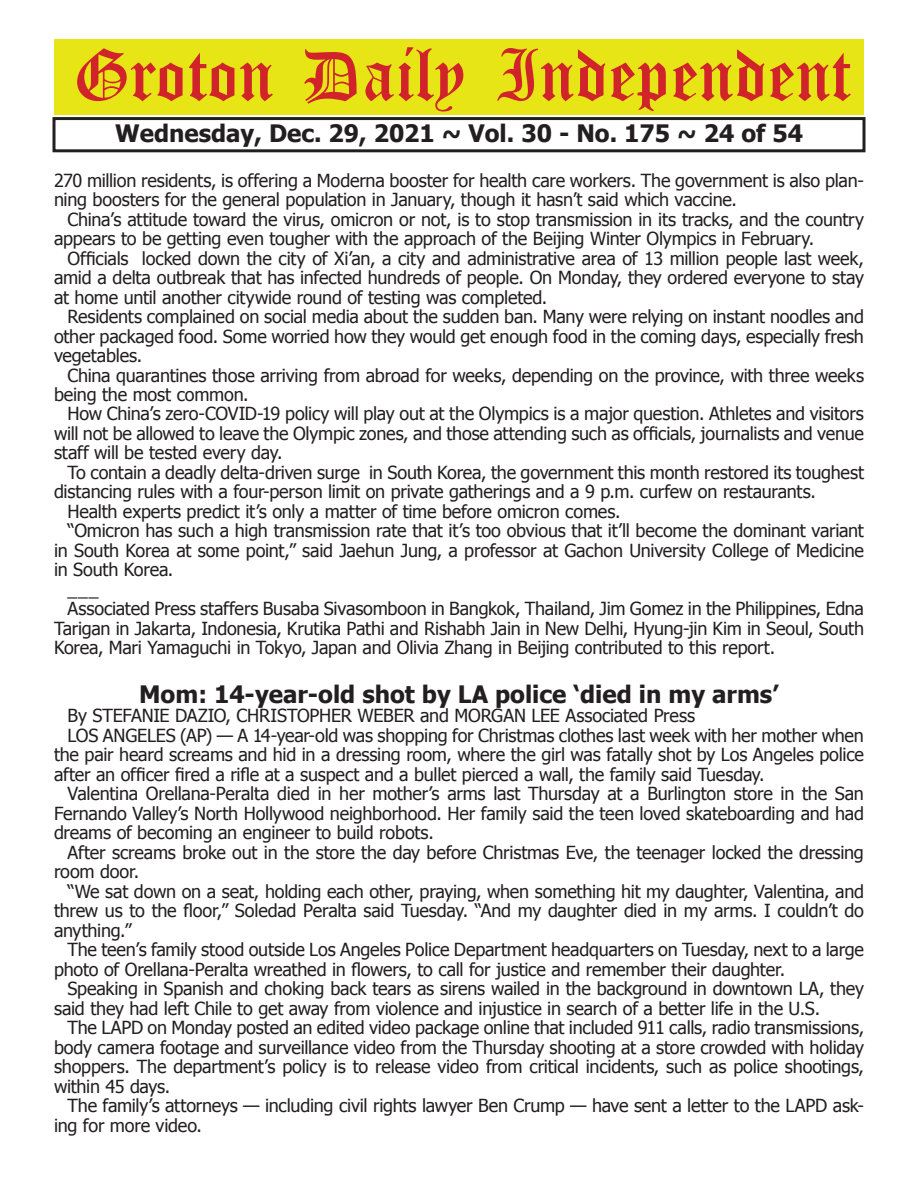
<style>
.page{position:relative;width:918px;height:1188px;background:#fff}
.page>*{position:absolute;margin:0;border:0;box-sizing:border-box;transform-origin:0 0}
.t1{font:54px "Old English Five";color:#d1232a}
.t2{font:700 24px "Tahoma";color:#231f20}
.t3{font:18px/19.5px "Tahoma";letter-spacing:-.01em;color:#231f20}
</style>
<div class="page">
<div style="left:52px;top:117px;width:814px;height:35px;border:3px solid #231f20"></div>
<div style="left:54px;top:40px;width:810px;height:75px;background:#e7e515"></div>
<h1 class="t1" style="left:73px;top:50px;width:779px">Groton Daily Independent</h1>
<h2 class="t2" style="left:115px;top:116px;width:689px">Wednesday, Dec. 29, 2021 ~ Vol. 30 - No. 175 ~ 24 of 54</h2>
<p class="t3" style="left:54px;top:169px;width:812px">270 million residents, is offering a Moderna booster for health care workers. The government is also plan&shy;ning boosters for the general population in January, though it hasn’t said which vaccine.</p>
<p class="t3" style="left:54px;top:208px;width:812px;text-indent:14px">China’s attitude toward the virus, omicron or not, is to stop transmission in its tracks, and the country appears to be getting even tougher with the approach of the Beijing Winter Olympics in February.</p>
<p class="t3" style="left:54px;top:247px;width:812px;text-align:justify;text-indent:14px">Officials locked down the city of Xi’an, a city and administrative area of 13 million people last week, amid a delta outbreak that has infected hundreds of people. On Monday, they ordered everyone to stay at home until another citywide round of testing was completed.</p>
<p class="t3" style="left:54px;top:306px;width:812px;text-align:justify;text-indent:14px">Residents complained on social media about the sudden ban. Many were relying on instant noodles and other packaged food. Some worried how they would get enough food in the coming days, especially fresh vegetables.</p>
<p class="t3" style="left:54px;top:364px;width:812px;text-indent:14px">China quarantines those arriving from abroad for weeks, depending on the province, with three weeks being the most common.</p>
<p class="t3" style="left:54px;top:403px;width:811px;text-align:justify;text-indent:14px">How China’s zero-COVID-19 policy will play out at the Olympics is a major question. Athletes and visitors will not be allowed to leave the Olympic zones, and those attending such as officials, journalists and venue staff will be tested every day.</p>
<p class="t3" style="left:68px;top:462px;width:798px">To contain a deadly delta-driven surge in South Korea, the government this month restored its toughest</p>
<p class="t3" style="left:54px;top:481px;width:763px">distancing rules with a four-person limit on private gatherings and a 9 p.m. curfew on restaurants.</p>
<p class="t3" style="left:68px;top:501px;width:555px">Health experts predict it’s only a matter of time before omicron comes.</p>
<p class="t3" style="left:68px;top:520px;width:798px">“Omicron has such a high transmission rate that it’s too obvious that it’ll become the dominant variant</p>
<p class="t3" style="left:54px;top:540px;width:811px">in South Korea at some point,” said Jaehun Jung, a professor at Gachon University College of Medicine</p>
<p class="t3" style="left:54px;top:559px;width:121px">in South Korea.</p>
<p class="t3" style="left:68px;top:579px;width:33px">___</p>
<p class="t3" style="left:68px;top:598px;width:798px">Associated Press staffers Busaba Sivasomboon in Bangkok, Thailand, Jim Gomez in the Philippines, Edna</p>
<p class="t3" style="left:54px;top:618px;width:812px">Tarigan in Jakarta, Indonesia, Krutika Pathi and Rishabh Jain in New Delhi, Hyung-jin Kim in Seoul, South</p>
<p class="t3" style="left:54px;top:637px;width:723px">Korea, Mari Yamaguchi in Tokyo, Japan and Olivia Zhang in Beijing contributed to this report.</p>
<h2 class="t2" style="left:139px;top:677px;width:641px">Mom: 14-year-old shot by LA police ‘died in my arms’</h2>
<p class="t3" style="left:68px;top:705px;width:629px">By STEFANIE DAZIO, CHRISTOPHER WEBER and MORGAN LEE Associated Press</p>
<p class="t3" style="left:68px;top:725px;width:798px">LOS ANGELES (AP) — A 14-year-old was shopping for Christmas clothes last week with her mother when</p>
<p class="t3" style="left:54px;top:744px;width:811px">the pair heard screams and hid in a dressing room, where the girl was fatally shot by Los Angeles police</p>
<p class="t3" style="left:54px;top:764px;width:712px">after an officer fired a rifle at a suspect and a bullet pierced a wall, the family said Tuesday.</p>
<p class="t3" style="left:68px;top:783px;width:798px">Valentina Orellana-Peralta died in her mother’s arms last Thursday at a Burlington store in the San</p>
<p class="t3" style="left:54px;top:803px;width:812px">Fernando Valley’s North Hollywood neighborhood. Her family said the teen loved skateboarding and had</p>
<p class="t3" style="left:54px;top:822px;width:381px">dreams of becoming an engineer to build robots.</p>
<p class="t3" style="left:68px;top:842px;width:798px">After screams broke out in the store the day before Christmas Eve, the teenager locked the dressing</p>
<p class="t3" style="left:54px;top:861px;width:87px">room door.</p>
<p class="t3" style="left:68px;top:881px;width:798px">“We sat down on a seat, holding each other, praying, when something hit my daughter, Valentina, and</p>
<p class="t3" style="left:54px;top:900px;width:812px">threw us to the floor,” Soledad Peralta said Tuesday. “And my daughter died in my arms. I couldn’t do</p>
<p class="t3" style="left:54px;top:920px;width:79px">anything.”</p>
<p class="t3" style="left:68px;top:939px;width:798px">The teen’s family stood outside Los Angeles Police Department headquarters on Tuesday, next to a large</p>
<p class="t3" style="left:54px;top:959px;width:733px">photo of Orellana-Peralta wreathed in flowers, to call for justice and remember their daughter.</p>
<p class="t3" style="left:68px;top:978px;width:798px">Speaking in Spanish and choking back tears as sirens wailed in the background in downtown LA, they</p>
<p class="t3" style="left:54px;top:998px;width:768px">said they had left Chile to get away from violence and injustice in search of a better life in the U.S.</p>
<p class="t3" style="left:68px;top:1017px;width:798px">The LAPD on Monday posted an edited video package online that included 911 calls, radio transmissions,</p>
<p class="t3" style="left:54px;top:1037px;width:812px">body camera footage and surveillance video from the Thursday shooting at a store crowded with holiday</p>
<p class="t3" style="left:54px;top:1056px;width:812px">shoppers. The department’s policy is to release video from critical incidents, such as police shootings,</p>
<p class="t3" style="left:54px;top:1076px;width:118px">within 45 days.</p>
<p class="t3" style="left:68px;top:1095px;width:798px">The family’s attorneys — including civil rights lawyer Ben Crump — have sent a letter to the LAPD ask-</p>
<p class="t3" style="left:54px;top:1115px;width:149px">ing for more video.</p>
</div>
